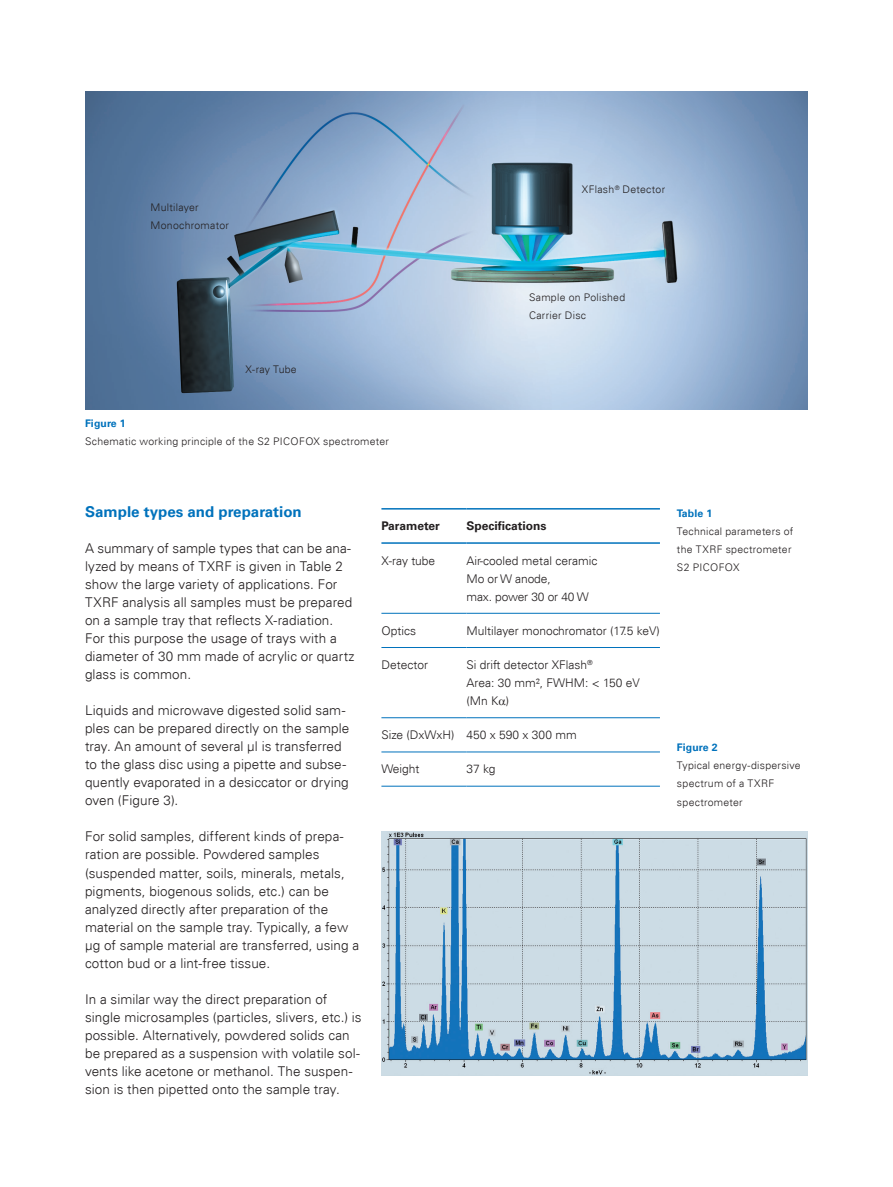
<style>
.page{position:relative;width:893px;height:1187px;background:#fff}
.page>*{position:absolute;margin:0;border:0;box-sizing:border-box;transform-origin:0 0}
.t1{font:700 15px "Univers LT Std";color:#0072bc}
.t2{font:300 13.5px/18px "Univers LT Std";letter-spacing:.005em;color:#231f20}
.t3{font:300 12px/18px "Univers LT Std";color:#231f20}
.t4{font:700 12px "Univers LT Std";color:#231f20}
.t5{font:300 10.5px/18px "Univers LT Std";letter-spacing:.025em;color:#231f20}
.t6{font:700 10.5px "Univers LT Std";letter-spacing:.01em;color:#0072bc}
</style>
<div class="page">
<img style="left:85px;top:92px;width:723px;height:317px">
<img style="left:381px;top:831px;width:427px;height:244px">
<hr style="left:381px;top:613px;width:85px;height:1px;background:#0072bc">
<hr style="left:466px;top:613px;width:194px;height:1px;background:#0072bc">
<hr style="left:381px;top:647px;width:85px;height:1px;background:#0072bc">
<hr style="left:466px;top:647px;width:194px;height:1px;background:#0072bc">
<hr style="left:381px;top:717px;width:85px;height:1px;background:#0072bc">
<hr style="left:466px;top:717px;width:194px;height:1px;background:#0072bc">
<hr style="left:381px;top:751px;width:85px;height:1px;background:#0072bc">
<hr style="left:466px;top:751px;width:194px;height:1px;background:#0072bc">
<hr style="left:381px;top:785px;width:85px;height:1px;background:#0072bc">
<hr style="left:466px;top:785px;width:194px;height:1px;background:#0072bc">
<hr style="left:381px;top:508px;width:85px;height:1px;background:#0072bc">
<hr style="left:466px;top:508px;width:194px;height:1px;background:#0072bc">
<hr style="left:381px;top:542px;width:85px;height:1px;background:#0072bc">
<hr style="left:466px;top:542px;width:194px;height:1px;background:#0072bc">
<p class="t5" style="left:151px;top:198px;width:80px">Multilayer<br>Monochromator</p>
<p class="t5" style="left:582px;top:180px;width:85px">XFlash<sup>®</sup> Detector</p>
<p class="t5" style="left:245px;top:360px;width:53px">X-ray Tube</p>
<p class="t6" style="left:85px;top:417px;width:42px">Figure 1</p>
<p class="t5" style="left:85px;top:432px;width:305px">Schematic working principle of the S2 PICOFOX spectrometer</p>
<p class="t5" style="left:529px;top:288px;width:98px">Sample on Polished<br>Carrier Disc</p>
<p class="t1" style="left:85px;top:503px;width:218px">Sample types and preparation</p>
<p class="t2" style="left:85px;top:539px;width:271px">A summary of sample types that can be ana&shy;lyzed by means of TXRF is given in Table 2 show the large variety of applications. For TXRF analysis all samples must be prepared on a sample tray that reflects X-radiation.<br>For this purpose the usage of trays with a diameter of 30 mm made of acrylic or quartz glass is common.</p>
<p class="t2" style="left:85px;top:701px;width:266px">Liquids and microwave digested solid sam&shy;ples can be prepared directly on the sample tray. An amount of several μl is transferred to the glass disc using a pipette and subse&shy;quently evaporated in a desiccator or drying oven (Figure 3).</p>
<p class="t2" style="left:85px;top:827px;width:276px">For solid samples, different kinds of prepa&shy;ration are possible. Powdered samples (suspended matter, soils, minerals, metals, pigments, biogenous solids, etc.) can be analyzed directly after preparation of the material on the sample tray. Typically, a few μg of sample material are transferred, using a cotton bud or a lint-free tissue.</p>
<p class="t2" style="left:85px;top:989px;width:278px">In a similar way the direct preparation of single microsamples (particles, slivers, etc.) is possible. Alternatively, powdered solids can be prepared as a suspension with volatile sol&shy;vents like acetone or methanol. The suspen&shy;sion is then pipetted onto the sample tray.</p>
<p class="t4" style="left:381px;top:519px;width:60px">Parameter</p>
<p class="t4" style="left:466px;top:519px;width:82px">Specifications</p>
<p class="t3" style="left:381px;top:551px;width:55px">X-ray tube</p>
<p class="t3" style="left:466px;top:551px;width:133px">Air-cooled metal ceramic<br>Mo or W anode,<br>max. power 30 or 40 W</p>
<p class="t3" style="left:381px;top:621px;width:36px">Optics</p>
<p class="t3" style="left:466px;top:621px;width:195px">Multilayer monochromator (17.5 keV)</p>
<p class="t3" style="left:381px;top:655px;width:48px">Detector</p>
<p class="t3" style="left:466px;top:655px;width:175px">Si drift detector XFlash<sup>®<br></sup>Area: 30 mm², FWHM: &lt; 150 eV (Mn K )</p>
<p class="t3" style="left:381px;top:726px;width:197px">Size (DxWxH) 450 x 590 x 300 mm</p>
<p class="t3" style="left:381px;top:760px;width:40px">Weight</p>
<p class="t3" style="left:466px;top:760px;width:31px">37 kg</p>
<p class="t6" style="left:677px;top:507px;width:37px">Table 1</p>
<p class="t5" style="left:677px;top:522px;width:118px">Technical parameters of the TXRF spectrometer<br>S2 PICOFOX</p>
<p class="t6" style="left:677px;top:741px;width:42px">Figure 2</p>
<p class="t5" style="left:677px;top:756px;width:125px">Typical energy-dispersive spectrum of a TXRF spectrometer</p>
</div>
